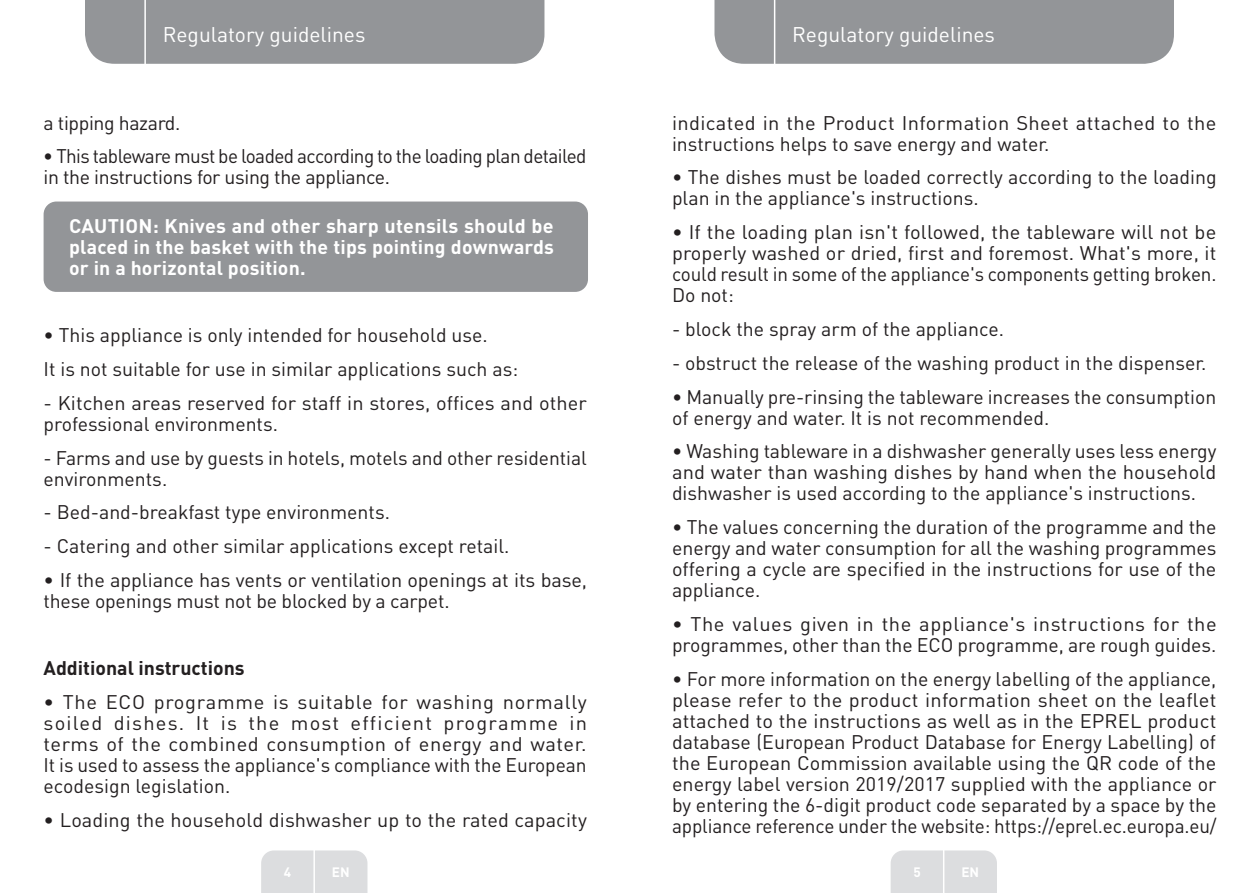
<style>
.page{position:relative;width:1259px;height:893px;background:#fff}
.page>*{position:absolute;margin:0;border:0;box-sizing:border-box;transform-origin:0 0}
.t1{font:21px "DIN Pro";color:#fff}
.Large_Text__3_2_mm{font:19.5px/21px "DIN Pro";color:#231f20}
.Large_Text__3_2_mm-2{font:700 19.5px/21px "DIN Pro";letter-spacing:.01em;color:#fff;text-align:justify}
.Large_Text__3_2_mm-3{font:19.5px/21px "DIN Pro";letter-spacing:-.03em;color:#231f20}
.Large_Text__3_2_mm-4{font:700 19.5px "DIN Pro";color:#231f20}
.Large_Text__3_2_mm-5{font:19.5px "DIN Pro";letter-spacing:-.02em;color:#231f20}
.t2{font:700 13.5px "DIN Pro";color:#fff}
.s1{font-weight:700}
</style>
<div class="page">
<div style="left:85px;top:0;width:459px;height:64px;background:#939598"></div>
<div style="left:714px;top:0;width:460px;height:64px;background:#939598"></div>
<div style="left:261px;top:850px;width:106px;height:43px;background:#dcdddf"></div>
<div style="left:890px;top:850px;width:107px;height:43px;background:#dcdddf"></div>
<hr style="left:313px;top:833px;width:2px;height:60px;background:#fff">
<hr style="left:943px;top:833px;width:1px;height:60px;background:#fff">
<hr style="left:144px;top:0;width:2px;height:66px;background:#fff">
<hr style="left:774px;top:0;width:1px;height:66px;background:#fff">
<div style="left:44px;top:202px;width:544px;height:90px;background:#939598;border-radius:13px"></div>
<p class="t1" style="left:163px;top:20px;width:204px">Regulatory guidelines</p>
<p class="t1" style="left:792px;top:20px;width:204px">Regulatory guidelines</p>
<p class="Large_Text__3_2_mm-5" style="left:44px;top:109px;width:138px">a tipping hazard.</p>
<p class="Large_Text__3_2_mm-3" style="left:44px;top:145px;width:544px"><span class="s1">•</span> This tableware must be loaded according to the loading plan detailed in the instructions for using the appliance.</p>
<p class="Large_Text__3_2_mm-2" style="left:69px;top:215px;width:486px">CAUTION: Knives and other sharp utensils should be placed in the basket with the tips pointing downwards or in a horizontal position.</p>
<p class="Large_Text__3_2_mm" style="left:44px;top:324px;width:446px">• This appliance is only intended for household use.</p>
<p class="Large_Text__3_2_mm" style="left:44px;top:358px;width:476px">It is not suitable for use in similar applications such as:</p>
<p class="Large_Text__3_2_mm" style="left:44px;top:391px;width:545px">- Kitchen areas reserved for staff in stores, offices and other professional environments.</p>
<p class="Large_Text__3_2_mm" style="left:44px;top:446px;width:545px">- Farms and use by guests in hotels, motels and other residential environments.</p>
<p class="Large_Text__3_2_mm" style="left:44px;top:501px;width:348px">- Bed-and-breakfast type environments.</p>
<p class="Large_Text__3_2_mm" style="left:44px;top:535px;width:467px">- Catering and other similar applications except retail.</p>
<p class="Large_Text__3_2_mm" style="left:44px;top:569px;width:545px">• If the appliance has vents or ventilation openings at its base, these openings must not be blocked by a carpet.</p>
<p class="Large_Text__3_2_mm-4" style="left:44px;top:655px;width:203px">Additional instructions</p>
<p class="Large_Text__3_2_mm" style="left:44px;top:691px;width:545px;text-align:justify">• The ECO programme is suitable for washing normally soiled dishes. It is the most efficient programme in terms of the combined consumption of energy and water.<br>It is used to assess the appliance's compliance with the European ecodesign legislation.</p>
<p class="Large_Text__3_2_mm" style="left:44px;top:809px;width:545px">• Loading the household dishwasher up to the rated capacity</p>
<p class="Large_Text__3_2_mm" style="left:672px;top:111px;width:546px">indicated in the Product Information Sheet attached to the instructions helps to save energy and water.</p>
<p class="Large_Text__3_2_mm" style="left:672px;top:166px;width:546px">• The dishes must be loaded correctly according to the loading plan in the appliance's instructions.</p>
<p class="Large_Text__3_2_mm" style="left:672px;top:221px;width:546px;text-align:justify">• If the loading plan isn't followed, the tableware will not be properly washed or dried, first and foremost. What's more, it could result in some of the appliance's components getting broken.<br>Do not:</p>
<p class="Large_Text__3_2_mm" style="left:672px;top:318px;width:333px">- block the spray arm of the appliance.</p>
<p class="Large_Text__3_2_mm" style="left:672px;top:351px;width:536px">- obstruct the release of the washing product in the dispenser.</p>
<p class="Large_Text__3_2_mm" style="left:672px;top:385px;width:546px">• Manually pre-rinsing the tableware increases the consumption of energy and water. It is not recommended.</p>
<p class="Large_Text__3_2_mm" style="left:672px;top:440px;width:546px;text-align:justify">• Washing tableware in a dishwasher generally uses less energy and water than washing dishes by hand when the household dishwasher is used according to the appliance's instructions.</p>
<p class="Large_Text__3_2_mm" style="left:672px;top:516px;width:546px;text-align:justify">• The values concerning the duration of the programme and the energy and water consumption for all the washing programmes offering a cycle are specified in the instructions for use of the appliance.</p>
<p class="Large_Text__3_2_mm" style="left:672px;top:612px;width:546px">• The values given in the appliance's instructions for the programmes, other than the ECO programme, are rough guides.</p>
<p class="Large_Text__3_2_mm" style="left:672px;top:667px;width:546px;text-align:justify">• For more information on the energy labelling of the appliance, please refer to the product information sheet on the leaflet attached to the instructions as well as in the EPREL product database (European Product Database for Energy Labelling) of the European Commission available using the QR code of the energy label version 2019/2017 supplied with the appliance or by entering the 6-digit product code separated by a space by the appliance reference under the website: https://eprel.ec.europa.eu/</p>
<p class="t2" style="left:284px;top:863px;width:9px">4</p>
<p class="t2" style="left:332px;top:863px;width:19px">EN</p>
<p class="t2" style="left:913px;top:863px;width:9px">5</p>
<p class="t2" style="left:961px;top:863px;width:19px">EN</p>
</div>
